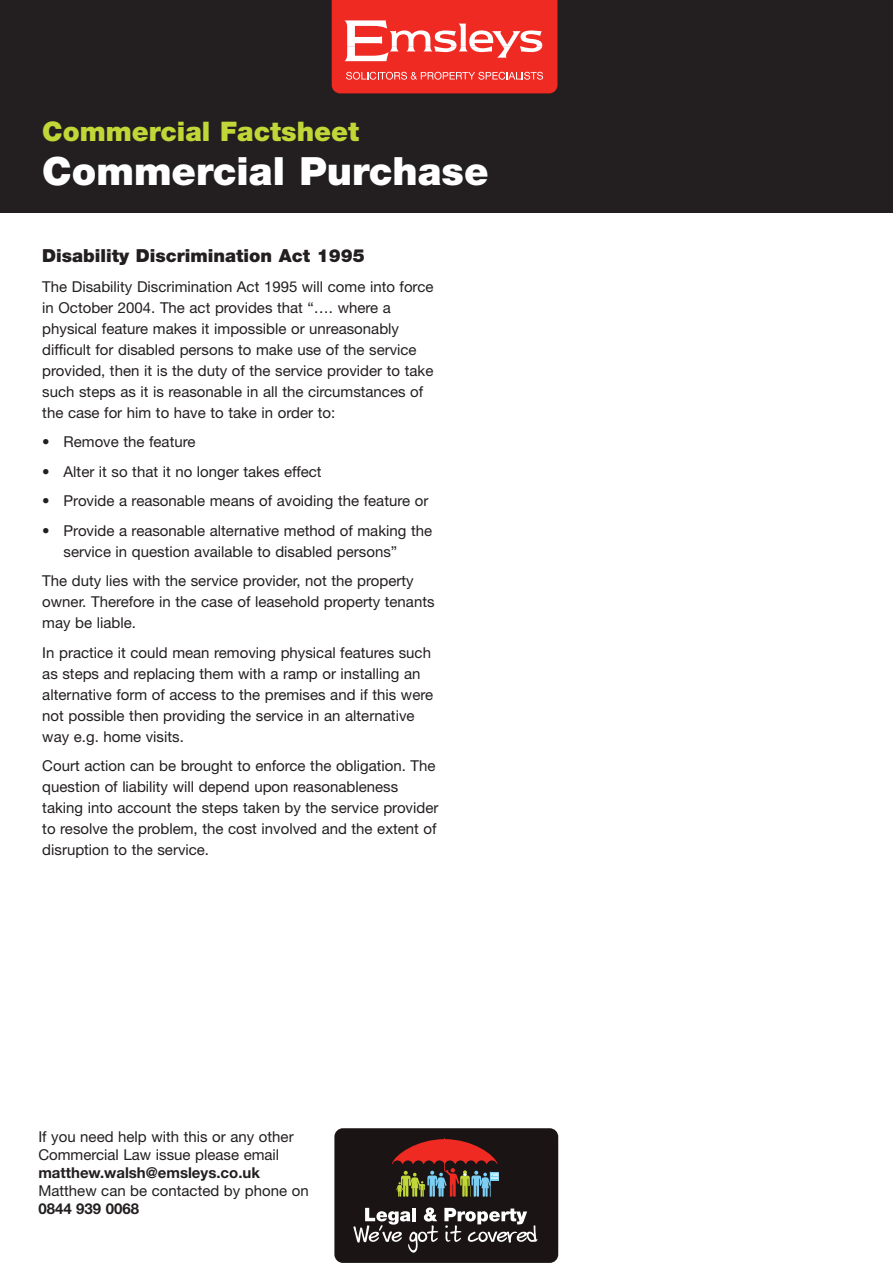
<style>
.page{position:relative;width:893px;height:1263px;background:#fff}
.page>*{position:absolute;margin:0;border:0;box-sizing:border-box;transform-origin:0 0}
.t1{font:900 39px "Helvetica Neue";color:#fff}
.t2{font:900 27px "Helvetica Neue";color:#c0d738}
.t3{font:900 18px "Helvetica Neue";color:#231f20}
.t4{font:15px/21px "Helvetica Neue";color:#231f20}
.t5{font:700 15px "Helvetica Neue";color:#231f20}
.t6{font:900 3.6px "Helvetica Neue";color:#fff}
.t7{font:900 2.85px "Helvetica Neue";color:#fff}
</style>
<div class="page">
<div style="left:0;top:0;width:893px;height:213px;background:#231f20"></div>
<svg style="left:332px;top:0;width:225px;height:93px"></svg>
<div style="left:334px;top:1128px;width:224px;height:135px;background:#1a1415;border-radius:9px"></div>
<div style="left:490px;top:1172px;width:9px;height:9px;background:#7ccff2"></div>
<svg style="left:392px;top:1138px;width:105px;height:59px"></svg>
<svg style="left:353px;top:1208px;width:85px;height:45px"></svg>
<svg style="left:444px;top:1208px;width:93px;height:35px"></svg>
<h2 class="t2" style="left:42px;top:122px;width:318px">Commercial Factsheet</h2>
<h1 class="t1" style="left:42px;top:157px;width:448px">Commercial Purchase</h1>
<p class="t3" style="left:42px;top:249px;width:324px">Disability Discrimination Act 1995</p>
<p class="t4" style="left:42px;top:277px;width:393px">The Disability Discrimination Act 1995 will come into force in October 2004. The act provides that “…. where a physical feature makes it impossible or unreasonably difficult for disabled persons to make use of the service provided, then it is the duty of the service provider to take such steps as it is reasonable in all the circumstances of the case for him to have to take in order to:</p>
<p class="t4" style="left:42px;top:433px;width:155px">• Remove the feature</p>
<p class="t4" style="left:42px;top:462px;width:281px">• Alter it so that it no longer takes effect</p>
<p class="t4" style="left:42px;top:492px;width:387px">• Provide a reasonable means of avoiding the feature or</p>
<p class="t4" style="left:64px;top:521px;width:370px;text-indent:-21px">• Provide a reasonable alternative method of making the service in question available to disabled persons”</p>
<p class="t4" style="left:42px;top:572px;width:394px">The duty lies with the service provider, not the property owner. Therefore in the case of leasehold property tenants may be liable.</p>
<p class="t4" style="left:42px;top:643px;width:392px">In practice it could mean removing physical features such as steps and replacing them with a ramp or installing an alternative form of access to the premises and if this were not possible then providing the service in an alternative way e.g. home visits.</p>
<p class="t4" style="left:42px;top:757px;width:397px">Court action can be brought to enforce the obligation. The question of liability will depend upon reasonableness taking into account the steps taken by the service provider to resolve the problem, the cost involved and the extent of disruption to the service.</p>
<p class="t4" style="left:38px;top:1129px;width:257px;line-height:18px">If you need help with this or any other<br>Commercial Law issue please email</p>
<p class="t5" style="left:38px;top:1167px;width:223px">matthew.walsh@emsleys.co.uk</p>
<p class="t4" style="left:38px;top:1181px;width:272px">Matthew can be contacted by phone on</p>
<p class="t5" style="left:38px;top:1203px;width:102px">0844 939 0068</p>
<p class="t6" style="left:491px;top:1174px;width:9px">FOR</p>
<p class="t7" style="left:491px;top:1177px;width:9px">SALE</p>
</div>
